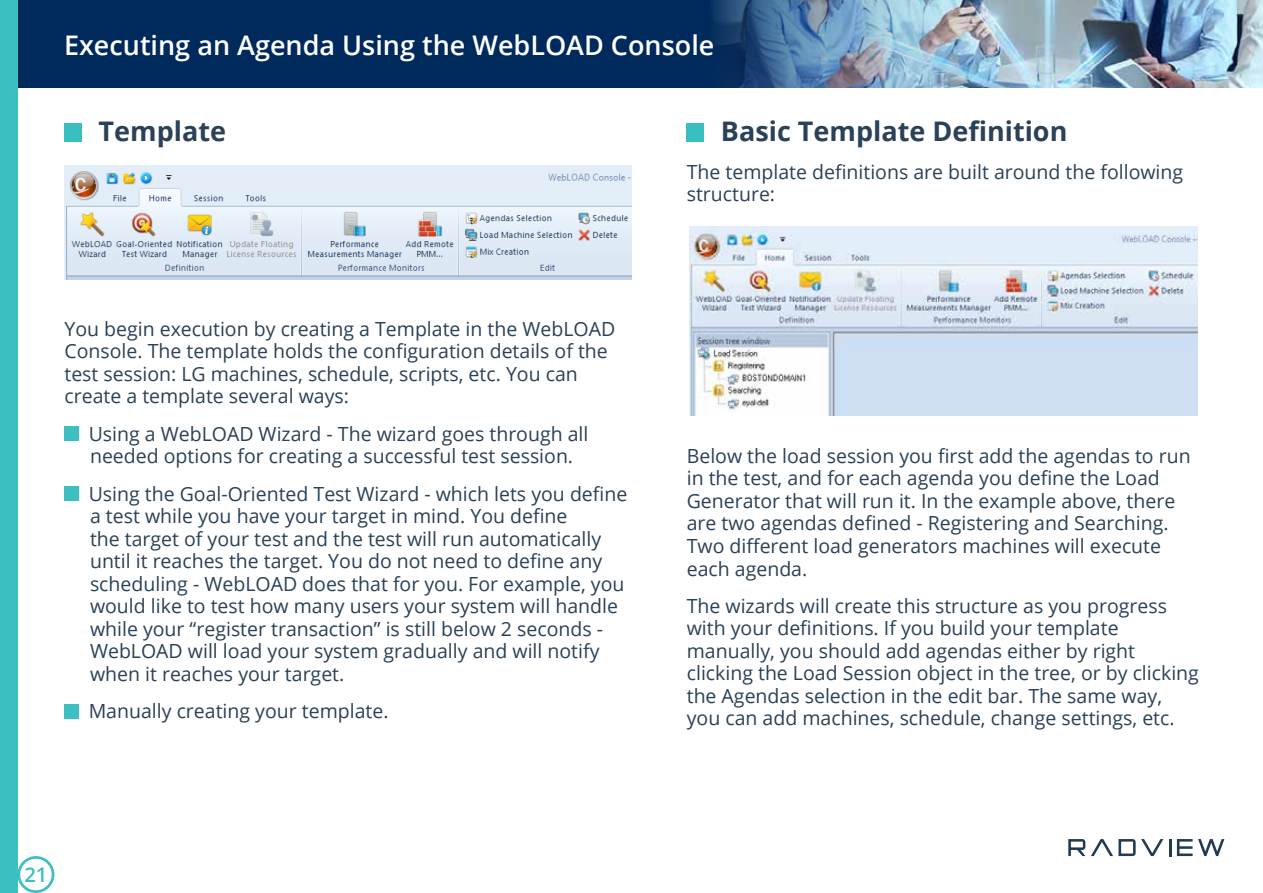
<style>
.page{position:relative;width:1263px;height:893px;background:#fff}
.page>*{position:absolute;margin:0;border:0;box-sizing:border-box;transform-origin:0 0}
.t1{font:600 27px "Open Sans";color:#fff}
.t2{font:700 27px "Open Sans";color:#2a4157}
.t3{font:600 20.25px "Open Sans";color:#3bbfc0}
.t4{font:19.5px/22.5px "Open Sans";color:#2a4157}
</style>
<div class="page">
<div style="left:17px;top:856px;width:37px;height:37px;border:3px solid #3bbfc0;border-radius:50%"></div>
<div style="left:0;top:0;width:17px;height:893px;background:#3bbfc0"></div>
<div style="left:16px;top:0;width:1247px;height:87px;background:#002a5c"></div>
<img style="left:713px;top:0;width:550px;height:87px">
<svg style="left:1068px;top:839px;width:17px;height:17px"></svg>
<svg style="left:1091px;top:839px;width:72px;height:17px"></svg>
<svg style="left:1169px;top:839px;width:2px;height:17px"></svg>
<svg style="left:1177px;top:839px;width:15px;height:17px"></svg>
<svg style="left:1198px;top:839px;width:26px;height:17px"></svg>
<div style="left:0;top:0;width:17px;height:123px;background:#3bbfc0"></div>
<img style="left:64px;top:165px;width:567px;height:115px">
<img style="left:690px;top:227px;width:507px;height:188px">
<div style="left:64px;top:123px;width:18px;height:18px;background:#3abfc0"></div>
<div style="left:64px;top:427px;width:15px;height:14px;background:#3bbfc0"></div>
<div style="left:64px;top:487px;width:15px;height:14px;background:#3bbfc0"></div>
<div style="left:64px;top:704px;width:15px;height:14px;background:#3bbfc0"></div>
<div style="left:687px;top:123px;width:17px;height:18px;background:#3abfc0"></div>
<h1 class="t1" style="left:64px;top:26px;width:652px">Executing an Agenda Using the WebLOAD Console</h1>
<h1 class="t2" style="left:99px;top:113px;width:129px">Template</h1>
<p class="t4" style="left:64px;top:317px;width:552px">You begin execution by creating a Template in the WebLOAD Console. The template holds the configuration details of the test session: LG machines, schedule, scripts, etc. You can create a template several ways:</p>
<p class="t4" style="left:89px;top:422px;width:501px">Using a WebLOAD Wizard - The wizard goes through all needed options for creating a successful test session.</p>
<p class="t4" style="left:89px;top:482px;width:540px">Using the Goal-Oriented Test Wizard - which lets you define a test while you have your target in mind. You define<br>the target of your test and the test will run automatically until it reaches the target. You do not need to define any scheduling - WebLOAD does that for you. For example, you would like to test how many users your system will handle while your “register transaction” is still below 2 seconds - WebLOAD will load your system gradually and will notify when it reaches your target.</p>
<p class="t4" style="left:89px;top:699px;width:301px">Manually creating your template.</p>
<h1 class="t2" style="left:721px;top:113px;width:348px">Basic Template Definition</h1>
<p class="t4" style="left:687px;top:160px;width:498px">The template definitions are built around the following structure:</p>
<p class="t4" style="left:687px;top:444px;width:505px">Below the load session you first add the agendas to run in the test, and for each agenda you define the Load Generator that will run it In. the example above, there are two agendas defined - Registering and Searching.<br>Two different load generators machines will execute each agenda.</p>
<p class="t4" style="left:687px;top:594px;width:514px">The wizards will create this structure as you progress with your definitions If. you build your template manually, you should add agendas either by right clicking the Load Session object in the tree, or by clicking the Agendas selection in the edit bar. The same way, you can add machines, schedule, change settings, etc.</p>
<p class="t3" style="left:24px;top:861px;width:25px">21</p>
</div>
